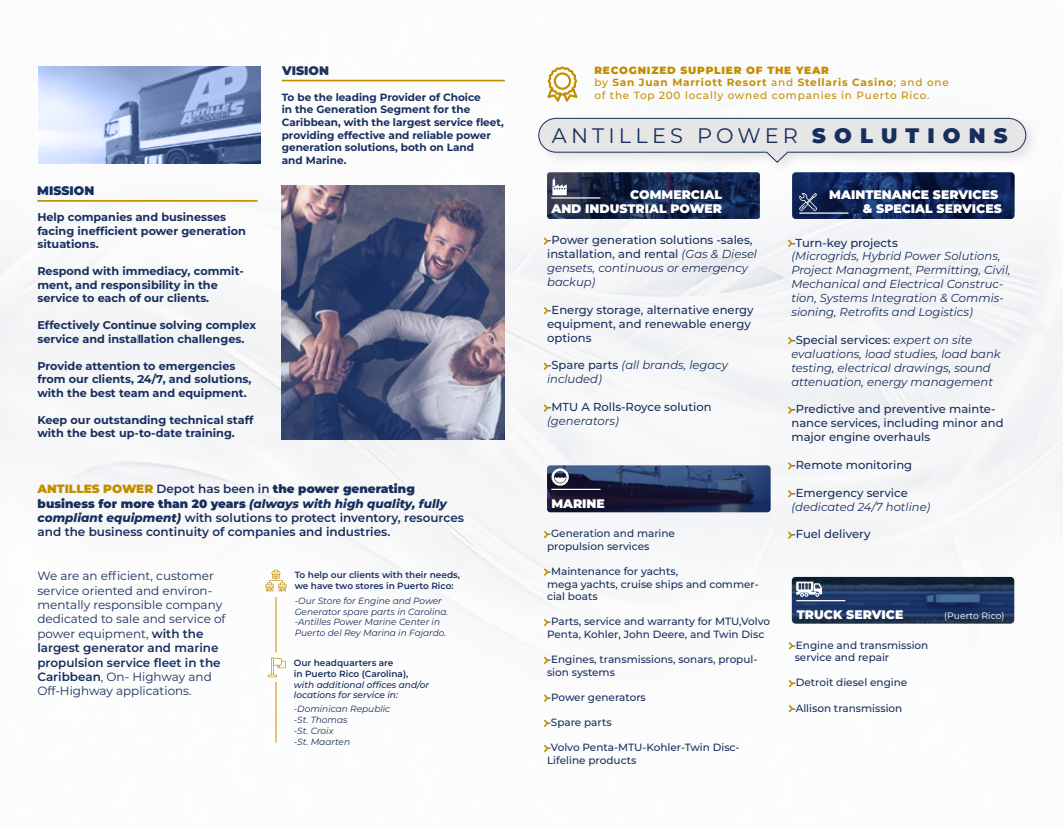
<style>
.page{position:relative;width:1063px;height:830px;background:#fff}
.page>*{position:absolute;margin:0;border:0;box-sizing:border-box;transform-origin:0 0}
.t1{font:21px "Montserrat";letter-spacing:.2em;color:#182f5e}
.t2{font:900 12.3px/14.9px "Montserrat";color:#fff;text-align:right}
.t3{font:900 12.3px "Montserrat";color:#182f5e}
.t4{font:900 12.3px "Montserrat";color:#20315c}
.t5{font:12px/14.4px "Montserrat";color:#182f5e}
.t6{font:600 12px/14.4px "Montserrat";color:#182f5e}
.t7{font:italic 11.55px/14px "Montserrat";color:#182f5e}
.t8{font:500 11.55px/14px "Montserrat";color:#182f5e}
.t9{font:700 11.25px/13.5px "Montserrat";color:#182f5e}
.t10{font:500 10.5px/12.6px "Montserrat";color:#182f5e}
.t11{font:700 10.5px/12.6px "Montserrat";color:#182f5e}
.t12{font:500 10.5px/12.6px "Montserrat";letter-spacing:.075em;color:#c28f00}
.t13{font:9.3px "Montserrat";color:#fff}
.t14{font:italic 9px/10.8px "Montserrat";color:#182f5e}
.t15{font:600 9px/10.8px "Montserrat";color:#182f5e}
.t16{font:italic 500 9px/10.8px "Montserrat";color:#182f5e}
.s1{font-weight:900;color:#c28f00}
.s2{font-weight:900}
.s3{font-weight:800;font-style:italic}
.s4{font-weight:600}
.s5{font-weight:700}
.s6{font-weight:400;font-style:italic}
.s7{font-weight:500;font-style:normal}
</style>
<div class="page">
<img style="left:0;top:79px;width:1063px;height:664px">
<img style="left:547px;top:179px;width:213px;height:40px">
<img style="left:530px;top:109px;width:514px;height:70px">
<svg style="left:538px;top:118px;width:488px;height:45px;background:#e0e0e2"></svg>
<img style="left:792px;top:172px;width:223px;height:47px">
<hr style="left:282px;top:80px;width:223px;height:1px;background:#c28f00">
<hr style="left:37px;top:200px;width:221px;height:1px;background:#c28f00">
<hr style="left:276px;top:569px;width:1px;height:173px;background:#c28f00">
<div style="left:261px;top:567px;width:30px;height:29px;background:#fff;border-radius:50%"></div>
<svg style="left:265px;top:569px;width:22px;height:22px"></svg>
<div style="left:261px;top:652px;width:30px;height:29px;background:#fff;border-radius:50%"></div>
<svg style="left:268px;top:657px;width:18px;height:20px"></svg>
<img style="left:282px;top:185px;width:223px;height:254px">
<svg style="left:542px;top:235px;width:8px;height:11px"></svg>
<svg style="left:542px;top:742px;width:8px;height:11px"></svg>
<svg style="left:542px;top:717px;width:8px;height:11px"></svg>
<svg style="left:542px;top:692px;width:8px;height:11px"></svg>
<svg style="left:542px;top:654px;width:8px;height:11px"></svg>
<svg style="left:542px;top:616px;width:8px;height:11px"></svg>
<svg style="left:542px;top:566px;width:8px;height:11px"></svg>
<svg style="left:542px;top:528px;width:8px;height:11px"></svg>
<svg style="left:542px;top:305px;width:8px;height:11px"></svg>
<svg style="left:542px;top:360px;width:8px;height:11px"></svg>
<svg style="left:542px;top:402px;width:8px;height:11px"></svg>
<svg style="left:786px;top:238px;width:8px;height:11px"></svg>
<svg style="left:786px;top:335px;width:8px;height:11px"></svg>
<svg style="left:786px;top:488px;width:8px;height:11px"></svg>
<svg style="left:786px;top:460px;width:8px;height:11px"></svg>
<svg style="left:786px;top:404px;width:8px;height:11px"></svg>
<svg style="left:786px;top:529px;width:8px;height:11px"></svg>
<img style="left:38px;top:66px;width:223px;height:98px">
<svg style="left:552px;top:177px;width:15px;height:18px"></svg>
<img style="left:547px;top:465px;width:224px;height:47px">
<svg style="left:551px;top:468px;width:18px;height:17px"></svg>
<hr style="left:551px;top:488px;width:49px;height:1px;background:#fff">
<hr style="left:551px;top:197px;width:49px;height:1px;background:#fff">
<svg style="left:547px;top:66px;width:31px;height:36px"></svg>
<img style="left:792px;top:576px;width:222px;height:47px">
<svg style="left:787px;top:640px;width:8px;height:11px"></svg>
<svg style="left:787px;top:677px;width:8px;height:11px"></svg>
<svg style="left:796px;top:581px;width:26px;height:15px"></svg>
<hr style="left:796px;top:599px;width:49px;height:2px;background:#fff">
<svg style="left:787px;top:702px;width:8px;height:11px"></svg>
<hr style="left:799px;top:212px;width:49px;height:1px;background:#fff">
<svg style="left:799px;top:193px;width:18px;height:18px"></svg>
<p class="t4" style="left:282px;top:63px;width:48px">VISION</p>
<p class="t3" style="left:37px;top:182px;width:59px">MISSION</p>
<p class="t9" style="left:37px;top:210px;width:210px">Help companies and businesses facing inefficient power generation situations.</p>
<p class="t9" style="left:37px;top:264px;width:208px">Respond with immediacy, commit&shy;ment, and responsibility in the service to each of our clients.</p>
<p class="t9" style="left:37px;top:318px;width:220px">Effectively Continue solving complex service and installation challenges.</p>
<p class="t9" style="left:37px;top:358px;width:216px">Provide attention to emergencies from our clients, 24/7, and solutions, with the best team and equipment.</p>
<p class="t9" style="left:37px;top:413px;width:218px">Keep our outstanding technical staff with the best up-to-date training.</p>
<p class="t11" style="left:282px;top:90px;width:224px">To be the leading Provider of Choice<br>in the Generation Segment for the Caribbean, with the largest service fleet, providing effective and reliable power generation solutions, both on Land<br>and Marine.</p>
<p class="t6" style="left:38px;top:481px;width:428px"><span class="s1">ANTILLES POWER</span> Depot has been in <span class="s2">the power generating business for more than 20 years</span> <span class="s3">(always with high quality, fully compliant equipment)</span> with solutions to protect inventory, resources and the business continuity of companies and industries.</p>
<p class="t5" style="left:37px;top:568px;width:190px">We are an efficient, customer service oriented and environ&shy;mentally responsible company dedicated to sale and service of power equipment, <span class="s4">with the largest generator and marine propulsion service fleet in the<br>Caribbean</span>, On- Highway and<br>Off-Highway applications.</p>
<p class="t15" style="left:295px;top:569px;width:167px">To help our clients with their needs, we have two stores in Puerto Rico:</p>
<p class="t14" style="left:295px;top:594px;width:155px">-Our Store for Engine and Power Generator spare parts in Carolina. -Antilles Power Marine Center in Puerto del Rey Marina in Fajardo.</p>
<p class="t15" style="left:294px;top:657px;width:116px">Our headquarters are<br>in Puerto Rico (Carolina),</p>
<p class="t16" style="left:294px;top:678px;width:137px">with additional offices and/or locations for service in:</p>
<p class="t14" style="left:294px;top:703px;width:98px">-Dominican Republic -St. Thomas<br>-St. Croix<br>-St. Maarten</p>
<p class="t12" style="left:594px;top:63px;width:356px"><span class="s2">RECOGNIZED SUPPLIER OF THE YEAR<br></span>by <span class="s5">San Juan Marriott Resort</span> and <span class="s5">Stellaris Casino</span>; and one of the Top 200 locally owned companies in Puerto Rico.</p>
<h1 class="t1" style="left:552px;top:121px;width:457px">ANTILLES POWER <span class="s2">S O L U T I O N S</span></h1>
<p class="t2" style="left:551px;top:186px;width:172px">COMMERCIAL<br>AND INDUSTRIAL POWER</p>
<p class="t8" style="left:547px;top:233px;width:211px">-Power generation solutions -sales, installation, and rental <span class="s6">(Gas &amp; Diesel gensets, continuous or emergency backup)</span></p>
<p class="t8" style="left:547px;top:302px;width:208px">-Energy storage, alternative energy equipment, and renewable energy options</p>
<p class="t7" style="left:547px;top:358px;width:182px"><span class="s7">-Spare parts</span> (all brands, legacy included)</p>
<p class="t8" style="left:547px;top:399px;width:166px">-MTU A Rolls-Royce solution</p>
<p class="t7" style="left:547px;top:413px;width:73px">(generators)</p>
<p class="t2" style="left:551px;top:495px;width:55px">MARINE</p>
<p class="t10" style="left:547px;top:526px;width:129px">-Generation and marine propulsion services</p>
<p class="t10" style="left:547px;top:564px;width:213px">-Maintenance for yachts,<br>mega yachts, cruise ships and commer&shy;cial boats</p>
<p class="t10" style="left:547px;top:614px;width:225px">-Parts, service and warranty for MTU,Volvo<br>Penta, Kohler, John Deere, and Twin Disc</p>
<p class="t10" style="left:547px;top:652px;width:212px">-Engines, transmissions, sonars, propul&shy;sion systems</p>
<p class="t10" style="left:547px;top:690px;width:100px">-Power generators</p>
<p class="t10" style="left:547px;top:715px;width:66px">-Spare parts</p>
<p class="t10" style="left:547px;top:740px;width:194px">-Volvo Penta-MTU-Kohler-Twin Disc-<br>Lifeline products</p>
<p class="t2" style="left:863px;top:186px;width:140px;text-align:left;text-indent:-34px">MAINTENANCE SERVICES &amp; SPECIAL SERVICES</p>
<p class="t8" style="left:791px;top:235px;width:108px">-Turn-key projects</p>
<p class="t7" style="left:791px;top:249px;width:221px">(Microgrids, Hybrid Power Solutions, Project Managment, Permitting, Civil, Mechanical and Electrical Construc&shy;tion, Systems Integration &amp; Commis&shy;sioning, Retrofits and Logistics)</p>
<p class="t7" style="left:791px;top:332px;width:211px"><span class="s7">-Special services:</span> expert on site evaluations, load studies, load bank testing, electrical drawings, sound attenuation, energy management</p>
<p class="t8" style="left:791px;top:401px;width:214px">-Predictive and preventive mainte&shy;nance services, including minor and major engine overhauls</p>
<p class="t8" style="left:791px;top:457px;width:122px">-Remote monitoring</p>
<p class="t8" style="left:791px;top:485px;width:118px">-Emergency service</p>
<p class="t7" style="left:791px;top:499px;width:141px">(dedicated 24/7 hotline)</p>
<p class="t8" style="left:791px;top:526px;width:81px">-Fuel delivery</p>
<p class="t2" style="left:797px;top:606px;width:108px">TRUCK SERVICE</p>
<p class="t13" style="left:944px;top:609px;width:62px">(Puerto Rico)</p>
<p class="t10" style="left:792px;top:638px;width:138px">-Engine and transmission service and repair</p>
<p class="t10" style="left:792px;top:675px;width:117px">-Detroit diesel engine</p>
<p class="t10" style="left:792px;top:700px;width:112px">-Allison transmission</p>
</div>
